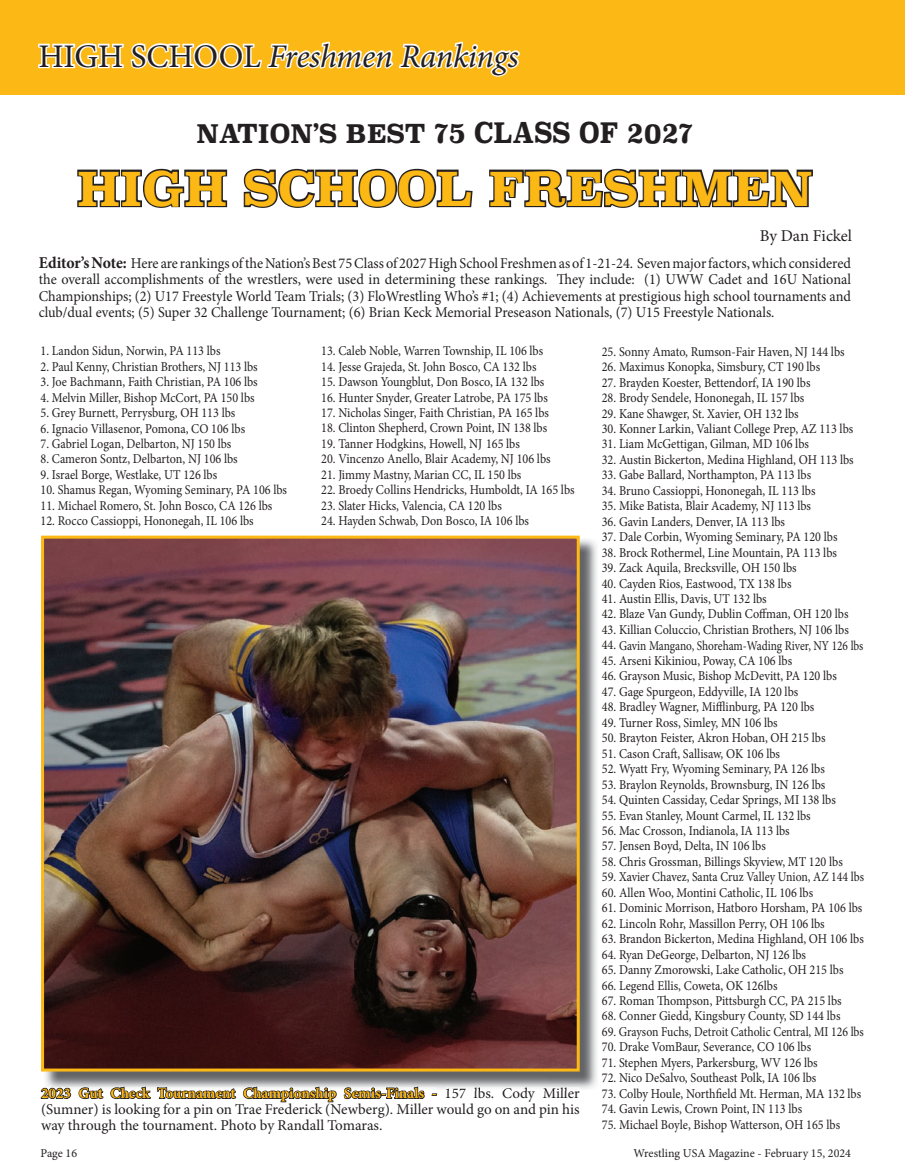
<style>
.page{position:relative;width:905px;height:1175px;background:#fff}
.page>*{position:absolute;margin:0;border:0;box-sizing:border-box;transform-origin:0 0}
.t1{font:700 46.5px "Superclarendon";color:#fcb814}
.t2{font:italic 33px "Minion Pro";letter-spacing:-.015em;color:#231f20}
.t3{font:700 28.05px "Superclarendon";color:#231f20;scale:.88 1}
.t4{font:16.5px "Minion Pro";letter-spacing:-.005em;color:#231f20}
.t5{font:15px/16.5px "Minion Pro";letter-spacing:-.005em;color:#231f20;text-align:justify;scale:.95 1}
.t6{font:15px/15.8px "Minion Pro";letter-spacing:-.005em;color:#231f20;text-align:justify}
.t7{font:13.5px "Minion Pro";color:#231f20;scale:.9 1}
.t8{font:12px "Minion Pro";color:#231f20}
.s1{font-style:normal}
.s2{font-size:25.5px}
.s3{font-weight:700;font-size:16.5px}
.s4{font-weight:700;color:#fcb814}
</style>
<div class="page">
<img style="left:43px;top:538px;width:554px;height:551px">
<img style="left:71px;top:1087px;width:365px;height:2px">
<svg style="left:41px;top:1087px;width:30px;height:12px"></svg>
<svg style="left:78px;top:1087px;width:26px;height:12px"></svg>
<svg style="left:110px;top:1086px;width:41px;height:13px"></svg>
<svg style="left:157px;top:1087px;width:79px;height:12px"></svg>
<svg style="left:243px;top:1086px;width:94px;height:17px"></svg>
<svg style="left:344px;top:1086px;width:81px;height:13px"></svg>
<img style="left:446px;top:1087px;width:133px;height:3px">
<img style="left:45px;top:539px;width:530px;height:528px">
<div style="left:41px;top:535px;width:538px;height:536px;border:3px solid #fcb814"></div>
<div style="left:0;top:0;width:904px;height:94px;background:#fcb814"></div>
<svg style="left:38px;top:41px;width:482px;height:36px"></svg>
<svg style="left:77px;top:168px;width:151px;height:40px"></svg>
<svg style="left:243px;top:168px;width:230px;height:40px"></svg>
<svg style="left:489px;top:168px;width:324px;height:40px"></svg>
<h2 class="t2" style="left:38px;top:34px;width:482px"><span class="s1">HIGH SCHOOL</span> Freshmen Rankings</h2>
<h3 class="t3" style="left:196px;top:111px;width:566px"><span class="s2">NATION’S BEST</span> 75 CLASS OF 2027</h3>
<h1 class="t1" style="left:77px;top:154px;width:737px">HIGH SCHOOL FRESHMEN</h1>
<p class="t4" style="left:759px;top:225px;width:94px">By Dan Fickel</p>
<p class="t5" style="left:39px;top:255px;width:856px"><span class="s3">Editor’s Note:</span> Here are rankings of the Nation’s Best 75 Class of 2027 High School Freshmen as of 1-21-24. Seven major factors, which considered the overall accomplishments of the wrestlers, were used in determining these rankings. They include: (1) UWW Cadet and 16U National Championships; (2) U17 Freestyle World Team Trials; (3) FloWrestling Who’s #1; (4) Achievements at prestigious high school tournaments and club/dual events; (5) Super 32 Challenge Tournament; (6) Brian Keck Memorial Preseason Nationals, (7) U15 Freestyle Nationals.</p>
<p class="t7" style="left:40px;top:342px;width:201px">1. Landon Sidun, Norwin, PA 113 lbs</p>
<p class="t7" style="left:40px;top:357px;width:243px">2. Paul Kenny, Christian Brothers, NJ 113 lbs</p>
<p class="t7" style="left:40px;top:373px;width:243px">3. Joe Bachmann, Faith Christian, PA 106 lbs</p>
<p class="t7" style="left:40px;top:388px;width:239px">4. Melvin Miller, Bishop McCort, PA 150 lbs</p>
<p class="t7" style="left:40px;top:404px;width:218px">5. Grey Burnett, Perrysburg, OH 113 lbs</p>
<p class="t7" style="left:40px;top:419px;width:229px">6. Ignacio Villasenor, Pomona, CO 106 lbs</p>
<p class="t7" style="left:40px;top:434px;width:214px">7. Gabriel Logan, Delbarton, NJ 150 lbs</p>
<p class="t7" style="left:40px;top:450px;width:221px">8. Cameron Sontz, Delbarton, NJ 106 lbs</p>
<p class="t7" style="left:40px;top:465px;width:198px">9. Israel Borge, Westlake, UT 126 lbs</p>
<p class="t7" style="left:40px;top:481px;width:275px">10. Shamus Regan, Wyoming Seminary, PA 106 lbs</p>
<p class="t7" style="left:40px;top:496px;width:259px">11. Michael Romero, St. John Bosco, CA 126 lbs</p>
<p class="t7" style="left:40px;top:512px;width:238px">12. Rocco Cassioppi, Hononegah, IL 106 lbs</p>
<p class="t7" style="left:321px;top:342px;width:248px">13. Caleb Noble, Warren Township, IL 106 lbs</p>
<p class="t7" style="left:321px;top:357px;width:241px">14. Jesse Grajeda, St. John Bosco, CA 132 lbs</p>
<p class="t7" style="left:321px;top:373px;width:249px">15. Dawson Youngblut, Don Bosco, IA 132 lbs</p>
<p class="t7" style="left:321px;top:388px;width:253px">16. Hunter Snyder, Greater Latrobe, PA 175 lbs</p>
<p class="t7" style="left:321px;top:404px;width:254px">17. Nicholas Singer, Faith Christian, PA 165 lbs</p>
<p class="t7" style="left:321px;top:419px;width:253px">18. Clinton Shepherd, Crown Point, IN 138 lbs</p>
<p class="t7" style="left:321px;top:434px;width:222px">19. Tanner Hodgkins, Howell, NJ 165 lbs</p>
<p class="t7" style="left:321px;top:450px;width:256px">20. Vincenzo Anello, Blair Academy, NJ 106 lbs</p>
<p class="t7" style="left:321px;top:465px;width:224px">21. Jimmy Mastny, Marian CC, IL 150 lbs</p>
<p class="t7" style="left:321px;top:481px;width:283px">22. Broedy Collins Hendricks, Humboldt, IA 165 lbs</p>
<p class="t7" style="left:321px;top:496px;width:202px">23. Slater Hicks, Valencia, CA 120 lbs</p>
<p class="t7" style="left:321px;top:512px;width:232px">24. Hayden Schwab, Don Bosco, IA 106 lbs</p>
<p class="t6" style="left:41px;top:1085px;width:540px"><span class="s4">2023 Gut Check Tournament Championship Semis-Finals -</span> 157 lbs. Cody Miller (Sumner) is looking for a pin on Trae Frederick (Newberg). Miller would go on and pin his way through the tournament. Photo by Randall Tomaras.</p>
<p class="t7" style="left:601px;top:342px;width:271px">25. Sonny Amato, Rumson-Fair Haven, NJ 144 lbs</p>
<p class="t7" style="left:601px;top:358px;width:244px">26. Maximus Konopka, Simsbury, CT 190 lbs</p>
<p class="t7" style="left:601px;top:373px;width:233px">27. Brayden Koester, Bettendorf, IA 190 lbs</p>
<p class="t7" style="left:601px;top:389px;width:226px">28. Brody Sendele, Hononegah, IL 157 lbs</p>
<p class="t7" style="left:601px;top:404px;width:220px">29. Kane Shawger, St. Xavier, OH 132 lbs</p>
<p class="t7" style="left:601px;top:419px;width:281px">30. Konner Larkin, Valiant College Prep, AZ 113 lbs</p>
<p class="t7" style="left:601px;top:435px;width:232px">31. Liam McGettigan, Gilman, MD 106 lbs</p>
<p class="t7" style="left:601px;top:450px;width:281px">32. Austin Bickerton, Medina Highland, OH 113 lbs</p>
<p class="t7" style="left:601px;top:466px;width:234px">33. Gabe Ballard, Northampton, PA 113 lbs</p>
<p class="t7" style="left:601px;top:481px;width:239px">34. Bruno Cassioppi, Hononegah, IL 113 lbs</p>
<p class="t7" style="left:601px;top:497px;width:234px">35. Mike Batista, Blair Academy, NJ 113 lbs</p>
<p class="t7" style="left:601px;top:512px;width:205px">36. Gavin Landers, Denver, IA 113 lbs</p>
<p class="t7" style="left:601px;top:528px;width:263px">37. Dale Corbin, Wyoming Seminary, PA 120 lbs</p>
<p class="t7" style="left:601px;top:543px;width:263px">38. Brock Rothermel, Line Mountain, PA 113 lbs</p>
<p class="t7" style="left:601px;top:558px;width:218px">39. Zack Aquila, Brecksville, OH 150 lbs</p>
<p class="t7" style="left:601px;top:574px;width:212px">40. Cayden Rios, Eastwood, TX 138 lbs</p>
<p class="t7" style="left:601px;top:589px;width:185px">41. Austin Ellis, Davis, UT 132 lbs</p>
<p class="t7" style="left:601px;top:605px;width:275px">42. Blaze Van Gundy, Dublin Coffman, OH 120 lbs</p>
<p class="t7" style="left:601px;top:620px;width:276px">43. Killian Coluccio, Christian Brothers, NJ 106 lbs</p>
<p class="t7" style="left:601px;top:636px;width:292px">44. Gavin Mangano, Shoreham-Wading River, NY 126 lbs</p>
<p class="t7" style="left:602px;top:651px;width:213px">45. Arseni Kikiniou, Poway, CA 106 lbs</p>
<p class="t7" style="left:602px;top:667px;width:262px">46. Grayson Music, Bishop McDevitt, PA 120 lbs</p>
<p class="t7" style="left:602px;top:682px;width:220px">47. Gage Spurgeon, Eddyville, IA 120 lbs</p>
<p class="t7" style="left:602px;top:698px;width:238px">48. Bradley Wagner, Mifflinburg, PA 120 lbs</p>
<p class="t7" style="left:602px;top:713px;width:197px">49. Turner Ross, Simley, MN 106 lbs</p>
<p class="t7" style="left:602px;top:729px;width:250px">50. Brayton Feister, Akron Hoban, OH 215 lbs</p>
<p class="t7" style="left:602px;top:744px;width:199px">51. Cason Craft, Sallisaw, OK 106 lbs</p>
<p class="t7" style="left:602px;top:760px;width:249px">52. Wyatt Fry, Wyoming Seminary, PA 126 lbs</p>
<p class="t7" style="left:602px;top:775px;width:250px">53. Braylon Reynolds, Brownsburg, IN 126 lbs</p>
<p class="t7" style="left:602px;top:790px;width:261px">54. Quinten Cassiday, Cedar Springs, MI 138 lbs</p>
<p class="t7" style="left:602px;top:806px;width:233px">55. Evan Stanley, Mount Carmel, IL 132 lbs</p>
<p class="t7" style="left:602px;top:821px;width:210px">56. Mac Crosson, Indianola, IA 113 lbs</p>
<p class="t7" style="left:602px;top:837px;width:184px">57. Jensen Boyd, Delta, IN 106 lbs</p>
<p class="t7" style="left:602px;top:852px;width:269px">58. Chris Grossman, Billings Skyview, MT 120 lbs</p>
<p class="t7" style="left:602px;top:868px;width:293px">59. Xavier Chavez, Santa Cruz Valley Union, AZ 144 lbs</p>
<p class="t7" style="left:602px;top:883px;width:236px">60. Allen Woo, Montini Catholic, IL 106 lbs</p>
<p class="t7" style="left:602px;top:899px;width:291px">61. Dominic Morrison, Hatboro Horsham, PA 106 lbs</p>
<p class="t7" style="left:602px;top:914px;width:249px">62. Lincoln Rohr, Massillon Perry, OH 106 lbs</p>
<p class="t7" style="left:602px;top:929px;width:293px">63. Brandon Bickerton, Medina Highland, OH 106 lbs</p>
<p class="t7" style="left:602px;top:945px;width:228px">64. Ryan DeGeorge, Delbarton, NJ 126 lbs</p>
<p class="t7" style="left:602px;top:960px;width:270px">65. Danny Zmorowski, Lake Catholic, OH 215 lbs</p>
<p class="t7" style="left:602px;top:976px;width:197px">66. Legend Ellis, Coweta, OK 126 lbs</p>
<p class="t7" style="left:602px;top:991px;width:268px">67. Roman Thompson , Pittsburgh CC, PA 215 lbs</p>
<p class="t7" style="left:602px;top:1007px;width:267px">68. Conner Giedd, Kingsbury County, SD 144 lbs</p>
<p class="t7" style="left:602px;top:1022px;width:293px">69. Grayson Fuchs, Detroit Catholic Central, MI 126 lbs</p>
<p class="t7" style="left:602px;top:1038px;width:234px">70. Drake VomBaur, Severance, CO 106 lbs</p>
<p class="t7" style="left:602px;top:1053px;width:241px">71. Stephen Myers, Parkersburg, WV 126 lbs</p>
<p class="t7" style="left:602px;top:1069px;width:240px">72. Nico DeSalvo, Southeast Polk, IA 106 lbs</p>
<p class="t7" style="left:602px;top:1084px;width:290px">73. Colby Houle, Northfield Mt. Herman, MA 132 lbs</p>
<p class="t7" style="left:602px;top:1099px;width:224px">74. Gavin Lewis, Crown Point, IN 113 lbs</p>
<p class="t7" style="left:602px;top:1115px;width:266px">75. Michael Boyle, Bishop Watterson, OH 165 lbs</p>
<p class="t8" style="left:40px;top:1144px;width:38px">Page 16</p>
<p class="t8" style="left:633px;top:1144px;width:219px">Wrestling USA Magazine - February 15, 2024</p>
</div>
